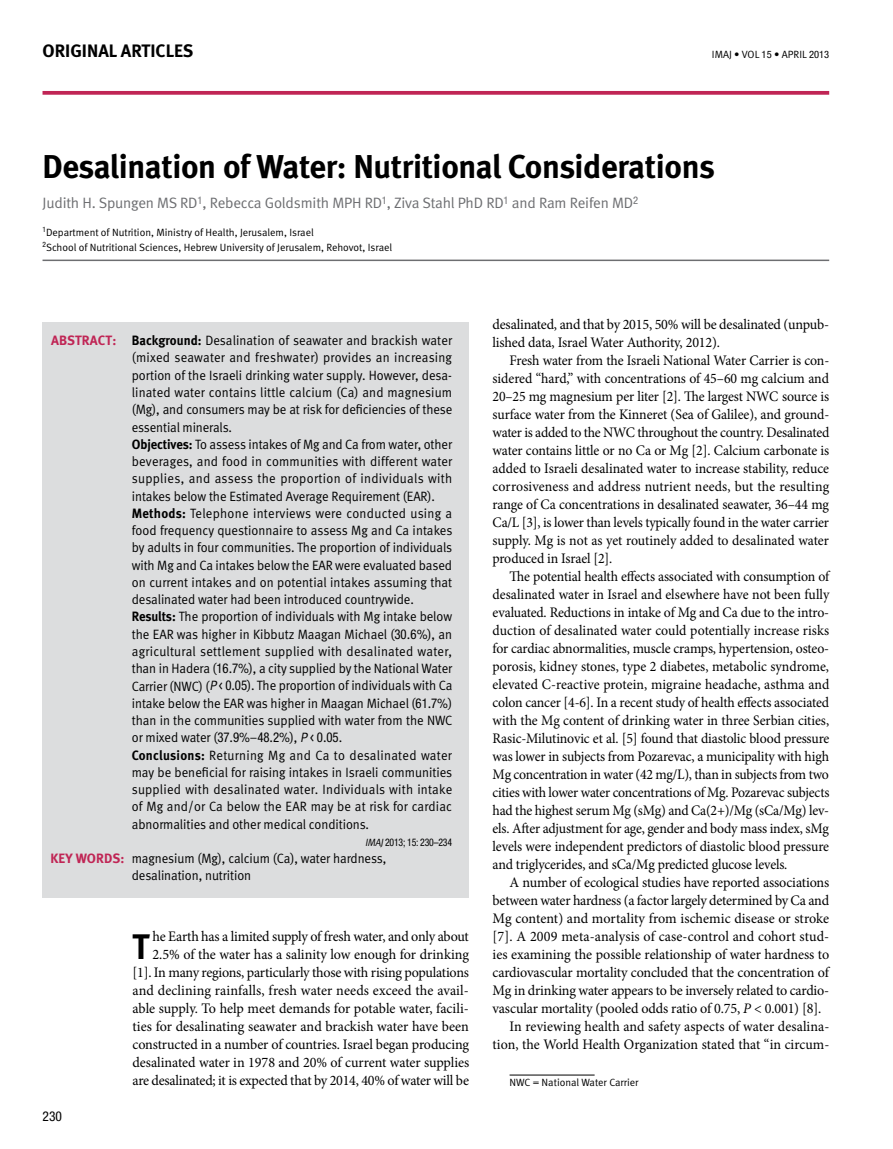
<style>
.page{position:relative;width:893px;height:1149px;background:#fff}
.page>*{position:absolute;margin:0;border:0;box-sizing:border-box;transform-origin:0 0}
.t1{font:700 35.4px "Meta";color:#000}
.t2{font:700 33px "Meta";letter-spacing:-.01em;color:#000}
.t3{font:700 18px "Meta";color:#000}
.t4{font:15px "Meta Normal";letter-spacing:-.01em;color:#6d6e71}
.t5{font:14.55px/18px "Minion Pro";letter-spacing:-.01em;color:#000;text-align:justify;scale:.95 1}
.t6{font:14.55px/18px "Minion Pro";letter-spacing:-.01em;color:#000;text-align:justify}
.t7{font:14.55px "Minion Pro";letter-spacing:-.01em;color:#000;scale:.96 1}
.t8{font:13.5px/17.2px "Meta Normal";color:#000;scale:.95 1}
.t9{font:700 13.5px "Meta";letter-spacing:.01em;color:#c02555}
.t10{font:condensed 13.5px "Helvetica Neue";color:#000}
.t11{font:10.5px "Meta Normal";color:#000}
.t12{font:condensed 10.5px "Helvetica Neue";letter-spacing:-.02em;color:#000;scale:.93 1}
.t13{font:condensed 10.5px "Helvetica Neue";color:#6d6e71}
.t14{font:condensed 10.2px "Helvetica Neue";color:#000}
.t15{font:condensed 7.35px "Helvetica Neue";color:#000}
.s1{font-family:"Helvetica Neue";font-stretch:condensed;font-size:10.2px}
.s2{font-family:"Meta Normal";font-stretch:normal;font-size:15px}
.s3{font-family:"Meta";font-weight:700}
.s4{font-family:"Helvetica Neue";font-stretch:condensed}
.s5{font-style:italic}
.s6{font-family:"Meta Normal";font-style:italic;font-stretch:normal}
</style>
<div class="page">
<svg style="left:43px;top:91px;width:786px;height:4px;background:#c43460"></svg>
<div style="left:43px;top:321px;width:426px;height:576px;background:#dcddde"></div>
<hr style="left:43px;top:259px;width:786px;height:2px;background:#6d6e71">
<hr style="left:510px;top:1074px;width:85px;height:1px;background:#000">
<p class="t3" style="left:43px;top:40px;width:152px">Original Articles</p>
<p class="t11" style="left:712px;top:48px;width:92px">IMAJ • VOL <span class="s1">15</span> • april</p>
<p class="t14" style="left:809px;top:48px;width:22px">2013</p>
<h2 class="t2" style="left:43px;top:146px;width:674px">Desalination of Water: Nutritional Considerations</h2>
<p class="t13" style="left:633px;top:194px;width:7px">2</p>
<p class="t13" style="left:197px;top:194px;width:11px">1<span class="s2">,</span></p>
<p class="t13" style="left:382px;top:194px;width:11px">1<span class="s2">,</span></p>
<p class="t13" style="left:504px;top:194px;width:7px">1</p>
<p class="t4" style="left:43px;top:194px;width:157px">Judith H. Spungen MS RD</p>
<p class="t15" style="left:43px;top:225px;width:5px">1</p>
<p class="t11" style="left:46px;top:226px;width:269px">Department of Nutrition, Ministry of Health, Jerusalem, Israel</p>
<p class="t15" style="left:43px;top:240px;width:5px">2</p>
<p class="t11" style="left:46px;top:241px;width:348px">School of Nutritional Sciences, Hebrew University of Jerusalem, Rehovot, Israel</p>
<p class="t4" style="left:210px;top:194px;width:174px">Rebecca Goldsmith MPH RD</p>
<p class="t4" style="left:394px;top:194px;width:111px">Ziva Stahl PhD RD</p>
<p class="t4" style="left:512px;top:194px;width:123px">and Ram Reifen MD</p>
<p class="t9" style="left:51px;top:332px;width:67px">Ab stract:</p>
<p class="t9" style="left:51px;top:849px;width:76px">Key words:</p>
<p class="t8" style="left:132px;top:331px;width:339px"><span class="s3">Background:</span> Desalination of seawater and brackish water (mixed seawater and freshwater) provides an increasing</p>
<p class="t8" style="left:132px;top:383px;width:339px">linated water contains little calcium (Ca) and magnesium</p>
<p class="t8" style="left:132px;top:366px;width:338px">portion of the Israeli drinking water supply. However, desa-</p>
<p class="t8" style="left:132px;top:400px;width:339px">(Mg ,) and consumers may be at risk for deficiencies of these essential minerals.<br><span class="s3">Objectives</span> To<span class="s3">:</span> assess intakes of Mg and Ca from water, other beverages, and food in communities with different water supplies, and assess the proportion of individuals with intakes below the estimated average requirement (EAR .( <span class="s3">Methods:</span> Telephone interviews were conducted using a food frequency questionnaire to assess Mg and Ca intakes by adults in four communities. The proportion of individuals with Mg and Ca intakes below the EAR were evaluated based on current intakes and on potential intakes assuming that desalinated water had been introduced countrywide.<br><span class="s3">Results:</span> The proportion of individuals with Mg intake below the EAR was higher in Kibbutz Maagan Michael (<span class="s4">30</span>.<span class="s4">6</span>% ,) an agricultural settlement supplied with desalinated water, than in Hadera (<span class="s4">16</span>.<span class="s4">7</span>% a,) city supplied by the National Water Carrier (NWC) (<span class="s5">P</span>&lt; <span class="s4">0</span>.<span class="s4">05</span> .) The proportion of individuals with Ca intake below the EAR was higher in Maagan Michael )<span class="s4">61</span>.<span class="s4">7</span>%( than in the communities supplied with water from the NWC or mixed water (<span class="s4">37</span>.<span class="s4">9</span>%–<span class="s4">48</span>.<span class="s4">2</span>% &gt;<span class="s5">P</span>,) <span class="s4">0</span>.<span class="s4">05</span>.<br><span class="s3">Conclusions:</span> Returning Mg and Ca to desalinated water may be beneficial for raising intakes in Israeli communities supplied with desalinated water. Individuals with intake of Mg and/or Ca below the EAR may be at risk for cardiac abnormalities and other medical conditions.</p>
<p class="t12" style="left:365px;top:835px;width:95px"><span class="s6">IMAJ</span>2013; 15: 230–234</p>
<p class="t8" style="left:132px;top:849px;width:270px">magnesium (Mg ,) calcium (Ca ,) water hardness, desalination, nutrition</p>
<p class="t10" style="left:43px;top:1108px;width:21px">230</p>
<p class="t6" style="left:152px;top:927px;width:318px">he Earth has a limited supply of fresh water, and only about</p>
<h1 class="t1" style="left:133px;top:925px;width:18px">T</h1>
<p class="t6" style="left:133px;top:945px;width:338px;text-align:right">2.5% of the water has a salinity low enough for drinking<br>I n.]1[ many regions, particularly those with rising populations</p>
<p class="t6" style="left:133px;top:1017px;width:338px">ties for desalinating seawater and brackish water have been</p>
<p class="t6" style="left:133px;top:981px;width:338px">and declining rainfalls, fresh water needs exceed the avail-</p>
<p class="t6" style="left:133px;top:1035px;width:338px">constructed in a number of countries. Israel began producing desalinated water in 1978 and 20% of current water supplies are desalinated; isit expected that by 2014, 40% of water will be</p>
<p class="t6" style="left:133px;top:999px;width:338px">able supply. To help meet demands for potable water, facili-</p>
<p class="t6" style="left:493px;top:315px;width:338px">desalinated, and that by 2015, 50% will be desalinated (unpub-</p>
<p class="t5" style="left:493px;top:369px;width:356px">sidered “hard” , with concentrations of 45–60 mg calcium and</p>
<p class="t6" style="left:493px;top:333px;width:229px">lished data, Israel Water Authority, 2012 .(</p>
<p class="t5" style="left:510px;top:351px;width:338px">Fresh water from the Israeli National Water Carrier is con-</p>
<p class="t5" style="left:493px;top:387px;width:356px">20–25 mg magnesium per liter .]2[ The largest NWC source is</p>
<p class="t5" style="left:493px;top:423px;width:356px">water is added to the NWC throughout the country. Desalinated</p>
<p class="t5" style="left:493px;top:405px;width:356px">surface water from the Kinneret (Sea of Galilee ,) and ground-</p>
<p class="t5" style="left:493px;top:441px;width:356px">water contains little or no Ca or Mg .]2[ Calcium carbonate is added to Israeli desalinated water to increase stability, reduce corrosiveness and address nutrient needs, but the resulting range of Ca concentrations in desalinated seawater, 36–44 mg Ca L/ i s,]3[ lower than levels typically found in the water carrier supply. Mg is not as yet routinely added to desalinated water produced in Israel . [2]</p>
<p class="t5" style="left:493px;top:567px;width:356px;text-align:right">The potential health effects associated with consumption of desalinated water in Israel and elsewhere have not been fully</p>
<p class="t5" style="left:493px;top:621px;width:356px">duction of desalinated water could potentially increase risks</p>
<p class="t5" style="left:493px;top:603px;width:356px">evaluated. Reductions in intake of Mg and Ca due to the intro-</p>
<p class="t5" style="left:493px;top:657px;width:356px">porosis, kidney stones, type 2 diabetes, metabolic syndrome,</p>
<p class="t5" style="left:493px;top:639px;width:356px">for cardiac abnormalities, muscle cramps, hypertension, osteo-</p>
<p class="t5" style="left:493px;top:675px;width:356px">elevated C-reactive protein, migraine headache, asthma and colon cancer [4-6 I n.] a recent study of health effects associated with the Mg content of drinking water in three Serbian cities, Rasic-Milutinovic et al 5[. ] found that diastolic blood pressure was lower in subjects from Pozarevac a, municipality with high Mg concentration in water (42 mg , )L/ than in subjects from two cities with lower water concentrations of Mg. Pozarevac subjects</p>
<p class="t5" style="left:493px;top:819px;width:356px">els. After adjustment for age, gender and body mass index, sMg</p>
<p class="t5" style="left:493px;top:801px;width:356px">had the highest serum Mg (sMg) and Ca(2+ /) Mg (sCa/Mg) lev-</p>
<p class="t5" style="left:493px;top:837px;width:356px">levels were independent predictors of diastolic blood pressure and triglycerides, and sCa/Mg predicted glucose levels.</p>
<p class="t6" style="left:493px;top:873px;width:338px;text-indent:17px">A number of ecological studies have reported associations between water hardness a( factor largely determined by Ca and Mg content) and mortality from ischemic disease or stroke</p>
<p class="t6" style="left:493px;top:945px;width:338px">ies examining the possible relationship of water hardness to</p>
<p class="t6" style="left:493px;top:927px;width:338px">A. ]7[ 2009 meta-analysis of case-control and cohort stud-</p>
<p class="t6" style="left:493px;top:963px;width:338px">cardiovascular mortality concluded that the concentration of</p>
<p class="t6" style="left:493px;top:999px;width:330px">vascular mortality (pooled odds ratio of 0.75, &gt;<span class="s5">P</span> 0.001 . [8](</p>
<p class="t6" style="left:493px;top:981px;width:338px">Mg in drinking water appears to be inversely related to cardio-</p>
<p class="t7" style="left:510px;top:1016px;width:335px">In reviewing health and safety aspects of water desalina-</p>
<p class="t7" style="left:493px;top:1034px;width:352px">tion, the World Health Organization stated that “in circum-</p>
<p class="t11" style="left:510px;top:1075px;width:130px">NWC = National Water Carrier</p>
</div>
